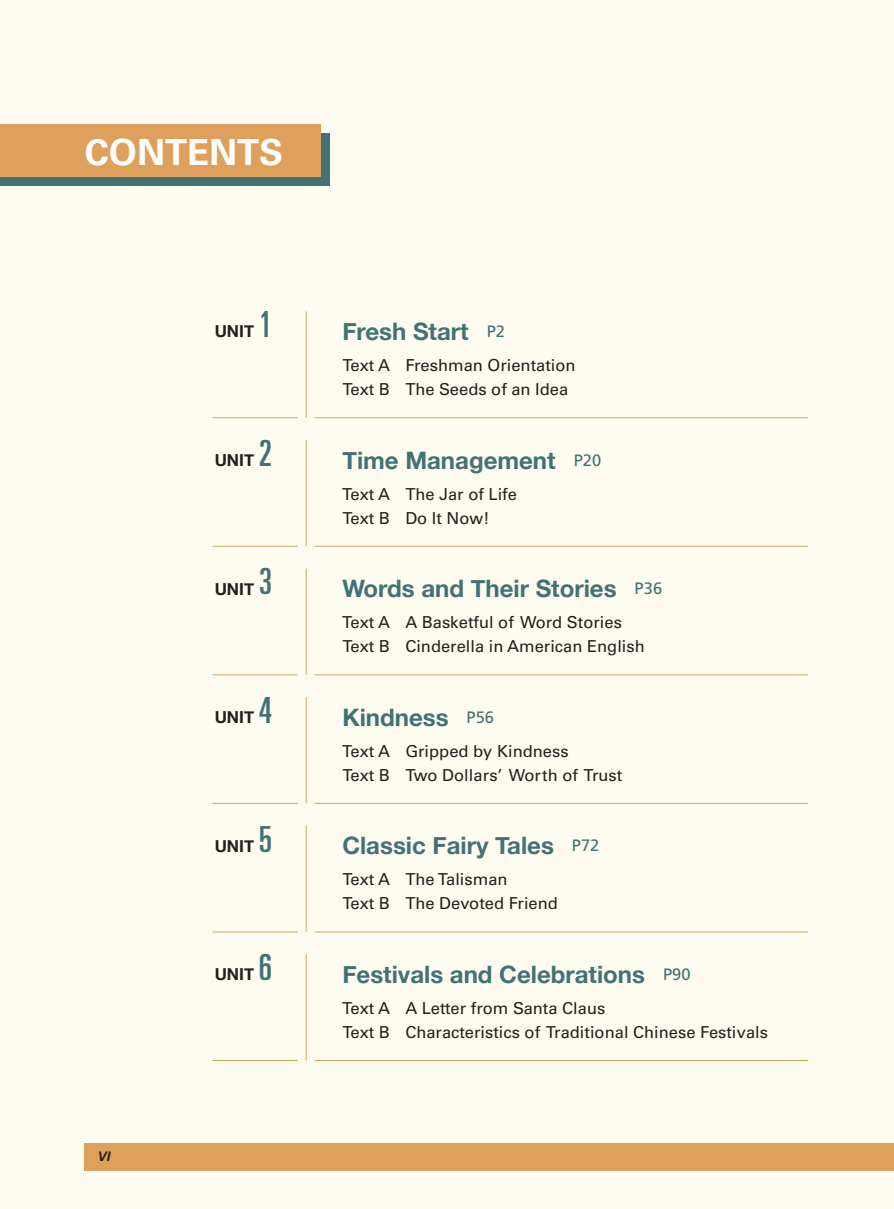
<style>
.page{position:relative;width:894px;height:1209px;background:#fefcf0}
.page>*{position:absolute;margin:0;border:0;box-sizing:border-box;transform-origin:0 0}
.t1{font:700 36px "Univers";color:#fff}
.t2{font:700 24px "Helvetica Neue";color:#437176}
.t3{font:16.5px/24px "Univers";color:#231f20}
.t4{font:700 16.5px "Helvetica Neue";color:#231f20}
.t5{font:italic 700 13.5px "Frutiger LT";color:#231f20}
.s1{font-family:"Univers";font-weight:400;font-stretch:ultra-condensed;font-size:36px;color:#437176}
.s2{font-family:"Frutiger LT Std";font-weight:400;font-size:16.5px}
</style>
<div class="page">
<div style="left:85px;top:1144px;width:809px;height:27px;background:#dea05b"></div>
<div style="left:0;top:133px;width:329px;height:53px;background:#437176"></div>
<div style="left:0;top:124px;width:320px;height:53px;background:#dea05b"></div>
<hr style="left:212px;top:417px;width:86px;height:1px;background:#dea05b">
<hr style="left:315px;top:417px;width:493px;height:1px;background:#dea05b">
<hr style="left:306px;top:311px;width:1px;height:107px;background:#dea05b">
<hr style="left:212px;top:546px;width:86px;height:1px;background:#dea05b">
<hr style="left:315px;top:546px;width:493px;height:1px;background:#dea05b">
<hr style="left:306px;top:440px;width:1px;height:106px;background:#dea05b">
<hr style="left:212px;top:674px;width:86px;height:1px;background:#dea05b">
<hr style="left:212px;top:803px;width:86px;height:1px;background:#dea05b">
<hr style="left:212px;top:932px;width:86px;height:1px;background:#dea05b">
<hr style="left:212px;top:1060px;width:86px;height:1px;background:#dea05b">
<hr style="left:315px;top:674px;width:493px;height:1px;background:#dea05b">
<hr style="left:315px;top:803px;width:493px;height:1px;background:#dea05b">
<hr style="left:315px;top:932px;width:493px;height:1px;background:#dea05b">
<hr style="left:315px;top:1060px;width:493px;height:1px;background:#dea05b">
<hr style="left:306px;top:569px;width:1px;height:106px;background:#dea05b">
<hr style="left:306px;top:697px;width:1px;height:106px;background:#dea05b">
<hr style="left:306px;top:826px;width:1px;height:106px;background:#dea05b">
<hr style="left:306px;top:954px;width:1px;height:106px;background:#dea05b">
<h1 class="t1" style="left:85px;top:132px;width:200px">CONTENTS</h1>
<p class="t4" style="left:215px;top:319px;width:59px">UNIT <span class="s1">1</span></p>
<h2 class="t2" style="left:342px;top:313px;width:164px">Fresh Start <span class="s2">P2</span></h2>
<p class="t3" style="left:342px;top:353px;width:235px">Text A Freshman Orientation<br>Text B The Seeds of an Idea</p>
<p class="t4" style="left:215px;top:447px;width:59px">UNIT <span class="s1">2</span></p>
<h2 class="t2" style="left:342px;top:441px;width:260px">Time Management <span class="s2">P20</span></h2>
<p class="t3" style="left:342px;top:482px;width:176px">Text A The Jar of Life<br>Text B Do It Now!</p>
<p class="t4" style="left:215px;top:576px;width:59px">UNIT <span class="s1">3</span></p>
<h2 class="t2" style="left:342px;top:570px;width:321px">Words and Their Stories <span class="s2">P36</span></h2>
<p class="t3" style="left:342px;top:610px;width:304px">Text A A Basketful of Word Stories<br>Text B Cinderella in American English</p>
<p class="t4" style="left:215px;top:704px;width:59px">UNIT <span class="s1">4</span></p>
<h2 class="t2" style="left:342px;top:698px;width:153px">Kindness <span class="s2">P56</span></h2>
<p class="t3" style="left:342px;top:739px;width:281px">Text A Gripped by Kindness<br>Text B Two Dollars’ Worth of Trust</p>
<p class="t4" style="left:215px;top:833px;width:59px">UNIT <span class="s1">5</span></p>
<h2 class="t2" style="left:342px;top:827px;width:258px">Classic Fairy Tales <span class="s2">P72</span></h2>
<p class="t3" style="left:342px;top:867px;width:217px">Text A The Talisman<br>Text B The Devoted Friend</p>
<p class="t5" style="left:98px;top:1149px;width:14px">VI</p>
<p class="t4" style="left:215px;top:961px;width:59px">UNIT <span class="s1">6</span></p>
<h2 class="t2" style="left:342px;top:955px;width:350px">Festivals and Celebrations <span class="s2">P90</span></h2>
<p class="t3" style="left:342px;top:996px;width:427px">Text A A Letter from Santa Claus<br>Text B Characteristics of Traditional Chinese Festivals</p>
</div>
